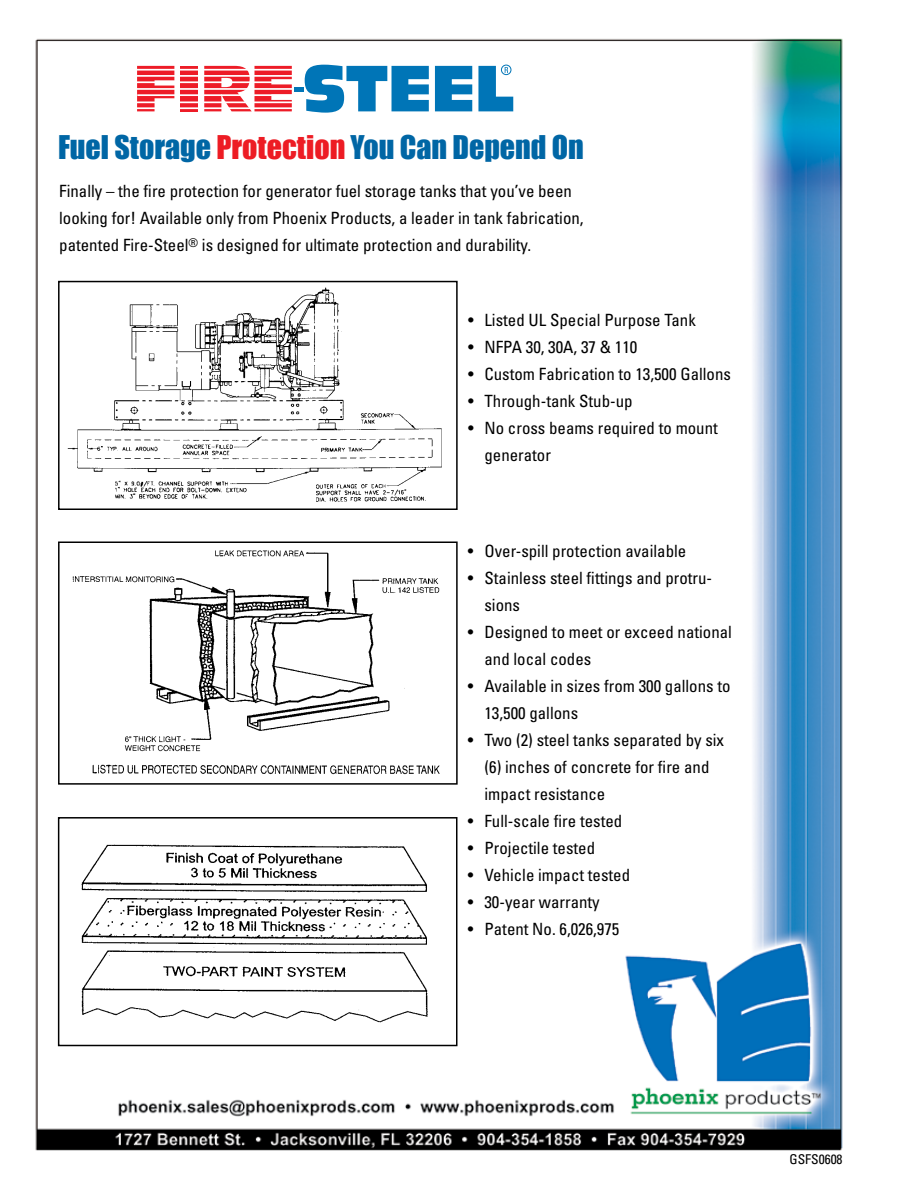
<style>
.page{position:relative;width:918px;height:1188px;background:#fff}
.page>*{position:absolute;margin:0;border:0;box-sizing:border-box;transform-origin:0 0}
.t1{font:30px "Impact";color:#0066a5}
.t2{font:condensed 16.8px/27px "Univers";color:#000}
.t3{font:condensed 13.5px "Univers";color:#000}
.s1{color:#ed1c24}
</style>
<div class="page">
<img style="left:35px;top:38px;width:808px;height:1113px">
<svg style="left:137px;top:66px;width:37px;height:45px"></svg>
<div style="left:180px;top:66px;width:17px;height:45px;background:#ed1c27"></div>
<svg style="left:204px;top:66px;width:88px;height:45px"></svg>
<svg style="left:435px;top:66px;width:37px;height:45px;background:#2187c0"></svg>
<hr style="left:136px;top:69px;width:156px;height:2px;background:#fff">
<hr style="left:137px;top:75px;width:156px;height:2px;background:#fff">
<hr style="left:137px;top:81px;width:156px;height:2px;background:#fff">
<hr style="left:137px;top:88px;width:156px;height:2px;background:#fff">
<hr style="left:137px;top:94px;width:156px;height:2px;background:#fff">
<hr style="left:137px;top:101px;width:156px;height:2px;background:#fff">
<hr style="left:137px;top:107px;width:156px;height:2px;background:#fff">
<svg style="left:305px;top:65px;width:124px;height:48px"></svg>
<svg style="left:478px;top:66px;width:35px;height:45px"></svg>
<div style="left:501px;top:65px;width:10px;height:10px;border:1px solid #0075b7;border-radius:50%"></div>
<div style="left:294px;top:87px;width:10px;height:5px;background:#0075b7"></div>
<img style="left:72px;top:536px;width:378px;height:240px">
<img style="left:76px;top:839px;width:367px;height:186px">
<div style="left:58px;top:281px;width:400px;height:229px;border:2px solid #000"></div>
<img style="left:66px;top:286px;width:395px;height:218px">
<div style="left:58px;top:542px;width:400px;height:243px;border:2px solid #000"></div>
<div style="left:58px;top:817px;width:400px;height:229px;border:2px solid #000"></div>
<h1 class="t1" style="left:58px;top:124px;width:527px">Fuel Storage <span class="s1">Protection</span> You Can Depend On</h1>
<p class="t2" style="left:59px;top:178px;width:526px">Finally – the fire protection for generator fuel storage tanks that you’ve been looking for! Available only from Phoenix Products, a leader in tank fabrication, patented Fire-Steel<sup>®</sup> is designed for ultimate protection and durability.</p>
<p class="t2" style="left:468px;top:307px;width:229px">• Listed UL Special Purpose Tank</p>
<p class="t2" style="left:468px;top:334px;width:171px">• NFPA 30, 30A, 37 &amp; 110</p>
<p class="t2" style="left:468px;top:361px;width:264px">• Custom Fabrication to 13,500 Gallons</p>
<p class="t2" style="left:468px;top:388px;width:166px">• Through-tank Stub-up</p>
<p class="t2" style="left:484px;top:415px;width:235px;text-indent:-16px">• No cross beams required to mount generator</p>
<p class="t2" style="left:468px;top:538px;width:220px">• Over-spill protection available</p>
<p class="t2" style="left:484px;top:565px;width:229px;text-indent:-17px">• Stainless steel fittings and protru&shy;sions</p>
<p class="t2" style="left:484px;top:619px;width:249px;text-indent:-17px">• Designed to meet or exceed national and local codes</p>
<p class="t2" style="left:484px;top:673px;width:248px;text-indent:-17px">• Available in sizes from 300 gallons to<br>13,500 gallons</p>
<p class="t2" style="left:484px;top:727px;width:241px;text-indent:-17px">• Two (2) steel tanks separated by six (6) inches of concrete for fire and impact resistance</p>
<p class="t2" style="left:468px;top:808px;width:156px">• Full-scale fire tested</p>
<p class="t2" style="left:468px;top:835px;width:129px">• Projectile tested</p>
<p class="t2" style="left:468px;top:862px;width:164px">• Vehicle impact tested</p>
<p class="t2" style="left:468px;top:889px;width:133px">• 30-year warranty</p>
<p class="t2" style="left:468px;top:916px;width:153px">• Patent No. 6,026,975</p>
<p class="t3" style="left:789px;top:1151px;width:55px">GSFS0608</p>
</div>
